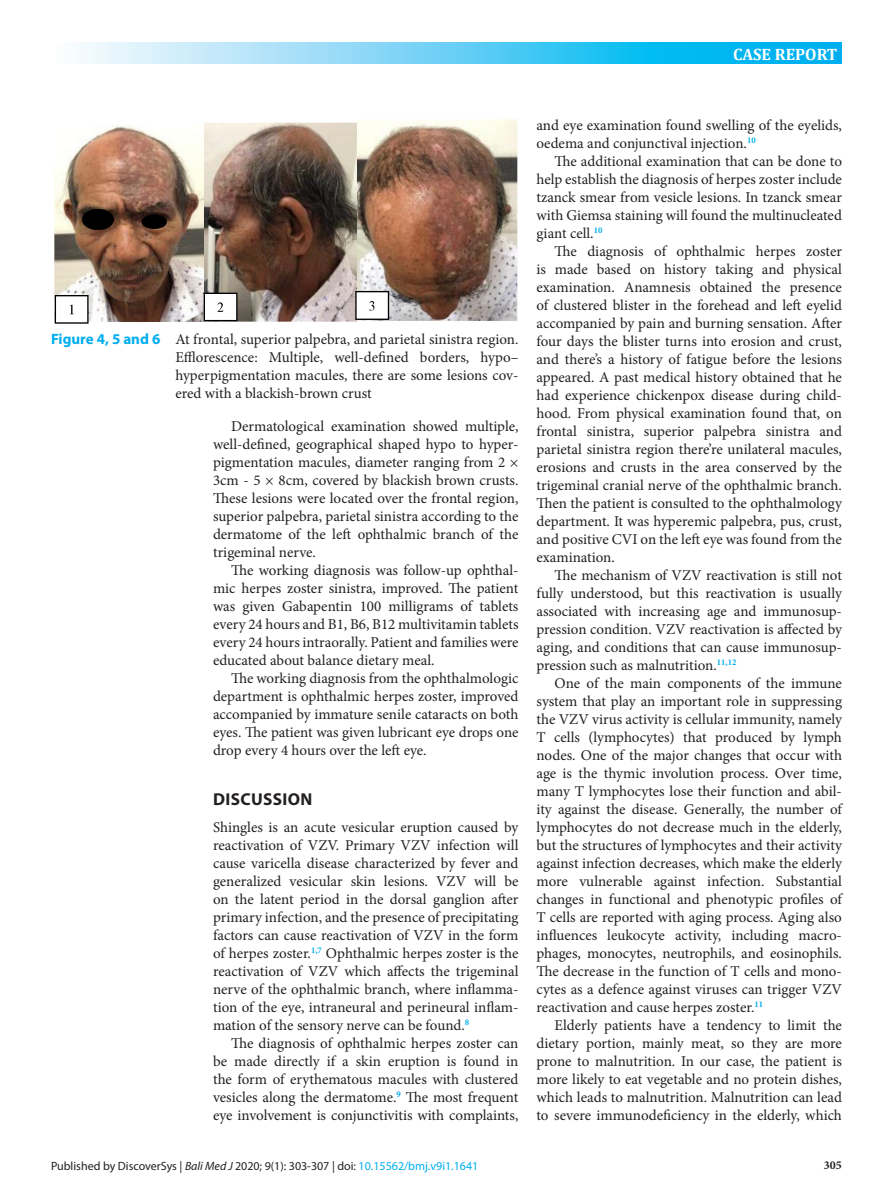
<style>
.page{position:relative;width:893px;height:1191px;background:#fff}
.page>*{position:absolute;margin:0;border:0;box-sizing:border-box;transform-origin:0 0}
.AHead{font:700 17.25px "Myriad Pro";letter-spacing:.02em;color:#231f20}
.t1{font:700 16.5px "Cambria";color:#fff}
.TextInd{font:15px/18px "Minion Pro";color:#231f20;text-align:justify}
.Text{font:15px/18px "Minion Pro";color:#231f20;text-align:justify}
.Fig_caption{font:15px/18px "Minion Pro";color:#231f20;text-align:justify}
.t2{font:12px "Myriad Pro";color:#231f20}
.t3{font:700 12px "Minion Pro";color:#231f20}
.s1{font-family:"Myriad Pro";font-weight:700;color:#00aeef}
.s2{font-style:italic}
.s3{color:#00aeef}
</style>
<div class="page">
<svg style="left:79px;top:43px;width:763px;height:21px;background:#64d0f5"></svg>
<img style="left:54px;top:119px;width:464px;height:204px">
<p class="t1" style="left:733px;top:42px;width:106px">CASE REPORT</p>
<p class="Fig_caption" style="left:175px;top:330px;width:345px;text-indent:-124px"><span class="s1">Figure 4, 5 and 6</span> At frontal, superior palpebra, and parietal sinistra region.<br>Efflorescence: Multiple, well-defined borders, hypo– hyperpigmentation macules, there are some lesions cov&shy;ered with a blackish-brown crust</p>
<p class="TextInd" style="left:213px;top:417px;width:307px;text-indent:18px">Dermatological examination showed multiple, well-defined, geographical shaped hypo to hyper&shy;pigmentation macules, diameter ranging from 2 × 3cm - 5 × 8cm, covered by blackish brown crusts.<br>These lesions were located over the frontal region, superior palpebra, parietal sinistra according to the dermatome of the left ophthalmic branch of the trigeminal nerve.</p>
<p class="TextInd" style="left:213px;top:561px;width:307px;text-indent:18px">The working diagnosis was follow-up ophthal&shy;mic herpes zoster sinistra, improved. The patient was given Gabapentin 100 milligrams of tablets every 24 hours and B1, B6, B12 multivitamin tablets every 24 hours intraorally. Patient and families were educated about balance dietary meal.</p>
<p class="TextInd" style="left:213px;top:669px;width:307px;text-indent:18px">The working diagnosis from the ophthalmologic department is ophthalmic herpes zoster, improved accompanied by immature senile cataracts on both eyes. The patient was given lubricant eye drops one drop every 4 hours over the left eye.</p>
<p class="AHead" style="left:213px;top:787px;width:101px">DISCUSSION</p>
<p class="Text" style="left:213px;top:818px;width:307px">Shingles is an acute vesicular eruption caused by reactivation of VZV. Primary VZV infection will cause varicella disease characterized by fever and generalized vesicular skin lesions. VZV will be on the latent period in the dorsal ganglion after primary infection, and the presence of precipitating factors can cause reactivation of VZV in the form of herpes zoster.<sup>1,7</sup> Ophthalmic herpes zoster is the reactivation of VZV which affects the trigeminal nerve of the ophthalmic branch, where inflamma&shy;tion of the eye, intraneural and perineural inflam&shy;mation of the sensory nerve can be found.<sup>8</sup></p>
<p class="TextInd" style="left:213px;top:1034px;width:307px;text-indent:18px">The diagnosis of ophthalmic herpes zoster can be made directly if a skin eruption is found in the form of erythematous macules with clustered vesicles along the dermatome.<sup>9</sup> The most frequent eye involvement is conjunctivitis with complaints,</p>
<p class="TextInd" style="left:536px;top:116px;width:307px">and eye examination found swelling of the eyelids, oedema and conjunctival injection.<sup>10</sup></p>
<p class="TextInd" style="left:536px;top:152px;width:307px;text-indent:18px">The additional examination that can be done to help establish the diagnosis of herpes zoster include tzanck smear from vesicle lesions. In tzanck smear with Giemsa staining will found the multinucleated giant cell.<sup>10</sup></p>
<p class="TextInd" style="left:536px;top:242px;width:307px;text-indent:18px">The diagnosis of ophthalmic herpes zoster is made based on history taking and physical examination. Anamnesis obtained the presence of clustered blister in the forehead and left eyelid accompanied by pain and burning sensation. After four days the blister turns into erosion and crust, and there’s a history of fatigue before the lesions appeared. A past medical history obtained that he had experience chickenpox disease during child&shy;hood. From physical examination found that, on frontal sinistra, superior palpebra sinistra and parietal sinistra region there’re unilateral macules, erosions and crusts in the area conserved by the trigeminal cranial nerve of the ophthalmic branch.<br>Then the patient is consulted to the ophthalmology department. It was hyperemic palpebra, pus, crust, and positive CVI on the left eye was found from the examination.</p>
<p class="TextInd" style="left:536px;top:566px;width:307px;text-indent:18px">The mechanism of VZV reactivation is still not fully understood, but this reactivation is usually associated with increasing age and immunosup&shy;pression condition. VZV reactivation is affected by aging, and conditions that can cause immunosup&shy;pression such as malnutrition.<sup>11,12</sup></p>
<p class="TextInd" style="left:536px;top:674px;width:307px;text-indent:18px">One of the main components of the immune system that play an important role in suppressing the VZV virus activity is cellular immunity, namely T cells (lymphocytes) that produced by lymph nodes. One of the major changes that occur with age is the thymic involution process. Over time, many T lymphocytes lose their function and abil&shy;ity against the disease. Generally, the number of lymphocytes do not decrease much in the elderly, but the structures of lymphocytes and their activity against infection decreases, which make the elderly more vulnerable against infection. Substantial changes in functional and phenotypic profiles of T cells are reported with aging process. Aging also influences leukocyte activity, including macro&shy;phages, monocytes, neutrophils, and eosinophils.<br>The decrease in the function of T cells and mono&shy;cytes as a defence against viruses can trigger VZV reactivation and cause herpes zoster.<sup>11</sup></p>
<p class="TextInd" style="left:536px;top:1016px;width:307px;text-indent:18px">Elderly patients have a tendency to limit the dietary portion, mainly meat, so they are more prone to malnutrition. In our case, the patient is more likely to eat vegetable and no protein dishes, which leads to malnutrition. Malnutrition can lead to severe immunodeficiency in the elderly, which</p>
<p class="t2" style="left:51px;top:1158px;width:429px">Published by DiscoverSys | <span class="s2">Bali Med J</span> 2020; 9(1): 303-307 | doi: <span class="s3">10.15562/bmj.v9i1.1641</span></p>
<p class="t3" style="left:824px;top:1157px;width:19px">305</p>
</div>
